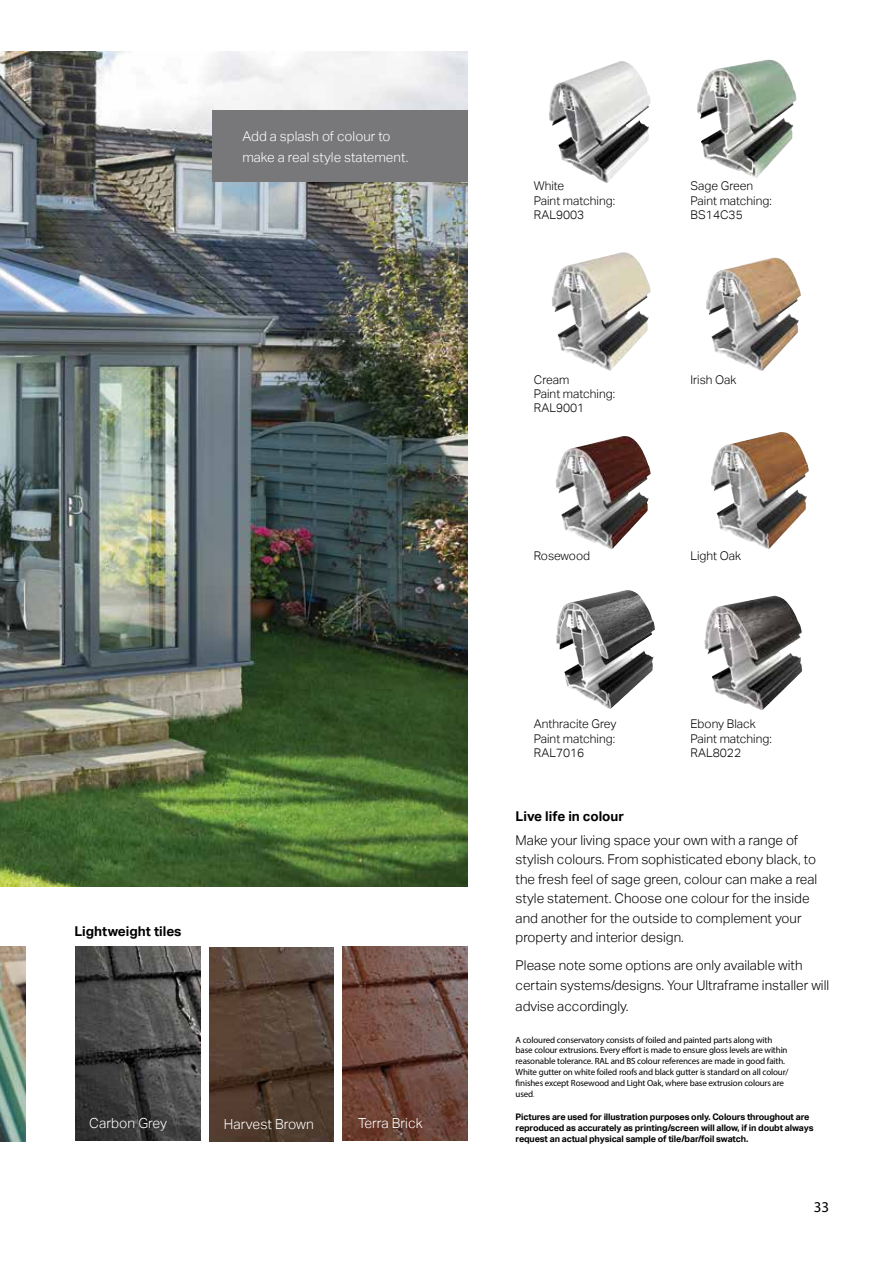
<style>
.page{position:relative;width:893px;height:1263px;background:#fff}
.page>*{position:absolute;margin:0;border:0;box-sizing:border-box;transform-origin:0 0}
.t1{font:15px "Myriad Pro";color:#000}
.t2{font:300 13.95px "Aktiv Grotesk";color:#fff}
.t3{font:300 13.5px/19.5px "Aktiv Grotesk";color:#000}
.t4{font:300 13.5px/21px "Aktiv Grotesk";color:#fff}
.t5{font:700 13.5px "Aktiv Grotesk";color:#000}
.t6{font:300 12px/14.4px "Aktiv Grotesk";color:#000}
.t7{font:9px/10.8px "Myriad Pro";letter-spacing:-.015em;color:#000}
.t8{font:700 9px/10.8px "Aktiv Grotesk";letter-spacing:-.015em;color:#000}
.s1{font-family:"Aktiv Grotesk";font-weight:100}
</style>
<div class="page">
<img style="left:0;top:51px;width:468px;height:835px">
<div style="left:213px;top:110px;width:255px;height:71px;background:#78787a"></div>
<img style="left:0;top:947px;width:26px;height:194px">
<img style="left:711px;top:432px;width:96px;height:117px">
<img style="left:706px;top:257px;width:93px;height:114px">
<img style="left:556px;top:436px;width:93px;height:113px">
<img style="left:549px;top:61px;width:100px;height:122px">
<img style="left:552px;top:252px;width:97px;height:119px">
<img style="left:697px;top:60px;width:97px;height:118px">
<img style="left:556px;top:590px;width:98px;height:119px">
<img style="left:704px;top:596px;width:98px;height:114px">
<img style="left:209px;top:947px;width:125px;height:195px">
<img style="left:343px;top:947px;width:125px;height:194px">
<img style="left:75px;top:947px;width:125px;height:194px">
<p class="t4" style="left:242px;top:126px;width:168px">Add a splash of colour to make a real style statement.</p>
<p class="t5" style="left:74px;top:923px;width:109px">Lightweight tiles</p>
<p class="t2" style="left:89px;top:1115px;width:79px">Carbon Grey</p>
<p class="t2" style="left:224px;top:1116px;width:91px">Harvest Brown</p>
<p class="t2" style="left:358px;top:1115px;width:66px">Terra Brick</p>
<p class="t6" style="left:534px;top:179px;width:83px">White<br>Paint matching:<br>RAL9003</p>
<p class="t6" style="left:690px;top:179px;width:83px">Sage Green<br>Paint matching:<br>BS14C35</p>
<p class="t6" style="left:534px;top:372px;width:83px">Cream<br>Paint matching:<br>RAL9001</p>
<p class="t6" style="left:690px;top:372px;width:47px">Irish Oak</p>
<p class="t6" style="left:534px;top:549px;width:58px">Rosewood</p>
<p class="t6" style="left:690px;top:549px;width:52px">Light Oak</p>
<p class="t6" style="left:534px;top:717px;width:84px;text-align:justify">Anthracite Grey Paint matching:<br>RAL7016</p>
<p class="t6" style="left:690px;top:717px;width:83px">Ebony Black<br>Paint matching:<br>RAL8022</p>
<p class="t5" style="left:516px;top:808px;width:110px">Live life in colour</p>
<p class="t3" style="left:516px;top:830px;width:303px">Make your living space your own with a range of stylish colours. From sophisticated ebony black, to the fresh feel of sage green, colour can make a real style statement. Choose one colour for the inside and another for the outside to complement your property and interior design.</p>
<p class="t3" style="left:516px;top:956px;width:315px">Please note some options are only available with certain systems/designs. Your Ultraframe installer will</p>
<p class="t3" style="left:516px;top:996px;width:114px">advise accordingly.</p>
<p class="t7" style="left:516px;top:1034px;width:275px">A coloured conservatory consists of foiled and painted parts along with base colour extrusions. Every effort is made to ensure gloss levels are within reasonable tolerance. RAL and BS colour references are made in good faith.<br>White gutter on white foiled roofs and black gutter is standard on all colour/ finishes except Rosewood and Light Oak, where base extrusion colours are used<span class="s1">.</span></p>
<p class="t8" style="left:516px;top:1112px;width:299px">Pictures are used for illustration purposes only. Colours throughout are reproduced as accurately as printing/screen will allow, if in doubt always request an actual physical sample of tile/bar/foil swatch.</p>
<p class="t1" style="left:814px;top:1197px;width:17px">33</p>
</div>
